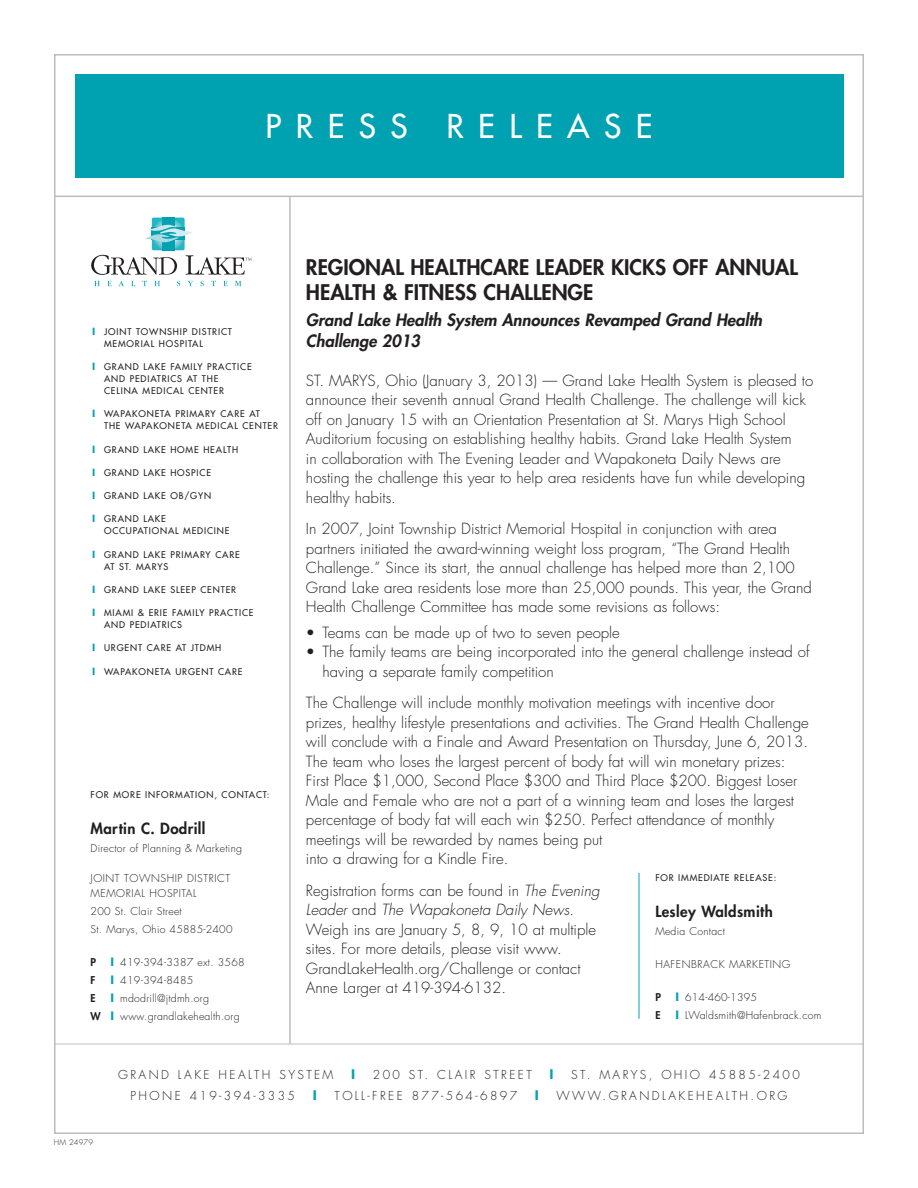
<style>
.page{position:relative;width:918px;height:1188px;background:#fff}
.page>*{position:absolute;margin:0;border:0;box-sizing:border-box;transform-origin:0 0}
.t1{font:31.95px "Futura";letter-spacing:.45em;color:#fff}
.t2{font:800 21px/25.5px "Futura";color:#231f20}
.t3{font:italic 800 16.5px/21px "Futura";color:#231f20}
.t4{font:300 15px/19.5px "Futura";color:#231f20}
.t5{font:800 15px "Futura";letter-spacing:.025em;color:#231f20}
.t6{font:300 12px "Futura";letter-spacing:.2em;color:#231f20}
.t7{font:800 12px "Futura";color:#00a2b2}
.t8{font:300 10.5px/18px "Futura";letter-spacing:.025em;color:#231f20}
.t9{font:300 10.5px/15px "Futura";letter-spacing:.05em;color:#231f20}
.t10{font:800 10.5px "Futura";color:#231f20}
.t11{font:9px/12px "Futura";letter-spacing:.095em;color:#231f20}
.t12{font:300 7.5px "Futura";letter-spacing:.025em;color:#231f20}
.s1{font-weight:800;color:#00a2b2}
.s2{font-weight:800}
.s3{font-style:italic}
</style>
<div class="page">
<div style="left:76px;top:75px;width:768px;height:103px;background:#00a2b2"></div>
<svg style="left:94px;top:281px;width:6px;height:5px"></svg>
<svg style="left:107px;top:281px;width:5px;height:5px"></svg>
<svg style="left:119px;top:281px;width:5px;height:5px"></svg>
<svg style="left:131px;top:281px;width:4px;height:5px"></svg>
<svg style="left:142px;top:281px;width:5px;height:5px"></svg>
<svg style="left:154px;top:281px;width:6px;height:5px"></svg>
<svg style="left:177px;top:281px;width:3px;height:5px"></svg>
<svg style="left:187px;top:281px;width:6px;height:5px"></svg>
<svg style="left:201px;top:281px;width:3px;height:5px"></svg>
<svg style="left:211px;top:281px;width:5px;height:5px"></svg>
<svg style="left:223px;top:281px;width:5px;height:5px"></svg>
<svg style="left:235px;top:281px;width:6px;height:5px"></svg>
<svg style="left:91px;top:217px;width:161px;height:58px"></svg>
<hr style="left:54px;top:196px;width:810px;height:1px;background:#bcbdc0">
<hr style="left:289px;top:196px;width:2px;height:848px;background:#bcbdc0">
<hr style="left:54px;top:1044px;width:810px;height:1px;background:#bcbdc0">
<hr style="left:639px;top:873px;width:1px;height:146px;background:#00a2b2">
<h1 class="t1" style="left:266px;top:105px;width:388px">PRESS RELEASE</h1>
<p class="t11" style="left:104px;top:325px;width:129px;text-indent:-14px"><span class="s1">|</span> JOINT TOWNSHIP DISTRICT<br>MEMORIAL HOSPITAL</p>
<p class="t11" style="left:104px;top:361px;width:149px;text-indent:-14px"><span class="s1">|</span> GRAND LAKE FAMILY PRACTICE<br>AND PEDIATRICS AT THE<br>CELINA MEDICAL CENTER</p>
<p class="t11" style="left:104px;top:408px;width:175px;text-indent:-13px"><span class="s1">|</span> WAPAKONETA PRIMARY CARE AT<br>THE WAPAKONETA MEDICAL CENTER</p>
<p class="t11" style="left:91px;top:443px;width:149px"><span class="s1">|</span> GRAND LAKE HOME HEALTH</p>
<p class="t11" style="left:91px;top:466px;width:122px"><span class="s1">|</span> GRAND LAKE HOSPICE</p>
<p class="t11" style="left:91px;top:490px;width:108px"><span class="s1">|</span> GRAND LAKE OB/GYN</p>
<p class="t11" style="left:91px;top:513px;width:77px"><span class="s1">|</span> GRAND LAKE<br>O</p>
<p class="t11" style="left:112px;top:525px;width:119px">CCUPATIONAL MEDICINE</p>
<p class="t11" style="left:104px;top:548px;width:137px;text-indent:-14px"><span class="s1">|</span> GRAND LAKE PRIMARY CARE<br>AT ST. MARYS</p>
<p class="t11" style="left:91px;top:583px;width:147px"><span class="s1">|</span> GRAND LAKE SLEEP CENTER</p>
<p class="t11" style="left:104px;top:607px;width:151px;text-indent:-14px"><span class="s1">|</span> MIAMI &amp; ERIE FAMILY PRACTICE<br>AND PEDIATRICS</p>
<p class="t11" style="left:91px;top:642px;width:131px"><span class="s1">|</span> URGENT CARE AT JTDMH</p>
<p class="t11" style="left:91px;top:665px;width:153px"><span class="s1">|</span> WAPAKONETA URGENT CARE</p>
<p class="t11" style="left:91px;top:788px;width:180px">FOR MORE INFORMATION, CONTACT:</p>
<p class="t5" style="left:91px;top:818px;width:116px">MARTIN C. DODRILL</p>
<p class="t8" style="left:91px;top:839px;width:153px">Director of Planning &amp; Marketing</p>
<p class="t9" style="left:91px;top:870px;width:141px">Joint Township District<br>Memo rial Hospital</p>
<p class="t8" style="left:91px;top:902px;width:144px">200 St. Clair Street<br>St. Marys, Ohio 45885-2400</p>
<p class="t8" style="left:91px;top:953px;width:156px"><span class="s2">P</span> <span class="s1">|</span> 419-394-3387 ext. 3568<br><span class="s2">F</span></p>
<p class="t8" style="left:109px;top:971px;width:86px"><span class="s1">|</span> 419-394-8485</p>
<p class="t8" style="left:91px;top:989px;width:151px;text-indent:18px"><span class="s1">|</span> mdodrill@jtdmh.org<br><span class="s2">W</span> <span class="s1">|</span> www.grandlakehealth.org</p>
<p class="t10" style="left:91px;top:991px;width:6px">E</p>
<h2 class="t2" style="left:306px;top:254px;width:493px">REGIONAL HEALTHCARE LEADER KICKS OFF ANNUAL<br>HEALTH &amp; FITNESS CHALLENGE</h2>
<p class="t3" style="left:306px;top:309px;width:458px">Grand Lake Health System Announces Revamped Grand Health<br>Challenge 2013</p>
<p class="t4" style="left:306px;top:371px;width:34px">ST. MARYS</p>
<p class="t4" style="left:306px;top:371px;width:509px;text-indent:70px">, Ohio (January 3, 2013) — Grand Lake Health System is pleased to announce their seventh annual Grand Health Challenge. The challenge will kick off on January 15 with an Orientation Presentation at St. Marys H igh School Auditorium focusing on establishing healthy habits. Grand Lake Health System<br>in collaboration with The Evening Leader and Wapakoneta Daily News are hosting the challenge this year to help area residents have fun while developing healthy habits.</p>
<p class="t4" style="left:306px;top:519px;width:507px">I n 2007, Joint Township District Memorial Hospital in conjunction with area partners initiated the award-winning weight loss program, “The Grand Health Challenge.” Since its start, the annual challenge has helped more than 2,100<br>Grand Lake area residents lose more than 25,000 pounds. This year, the Grand Health Challenge Committee has made some revisions as follows:</p>
<p class="t4" style="left:306px;top:623px;width:315px">• Teams can be made up of two to seven people</p>
<p class="t4" style="left:322px;top:642px;width:489px;text-indent:-16px">• The family teams are being incorporated into the general challenge instead of having a separate family competition</p>
<p class="t4" style="left:306px;top:693px;width:504px">The Challenge will include monthly motivation meetings with incentive door prizes, healthy lifestyle presentations and activities. The Grand Health Challenge will conclude with a Finale and Award Presentation on Thursday, June 6, 2013.<br>The team who loses the largest percent of body fat will win monetary prizes:<br>First Place $1,000, Second Place $300 and Third Place $200. Biggest Loser Male and Female who are not a part of a winning team and loses the largest percentage of body fat will each win $250. Perfect attendance of monthly meetings will be rewarded by names being put<br>into a drawing for a Kindle Fire.</p>
<p class="t4" style="left:306px;top:881px;width:295px">Registration forms can be found in <span class="s3">The Evening Leader</span> and <span class="s3">The Wapakoneta Daily News</span>.<br>Weigh ins are January 5, 8, 9, 10 at multiple sites. For more details, please visit www.<br>GrandLakeHealth.org/Challenge or contact Anne Larger at 419-394-6132.</p>
<p class="t11" style="left:655px;top:872px;width:123px">FOR IMMEDIATE RELEASE:</p>
<p class="t5" style="left:655px;top:902px;width:119px">LESLEY WALDSMITH</p>
<p class="t8" style="left:655px;top:923px;width:71px">Media Contact</p>
<p class="t9" style="left:655px;top:957px;width:137px">Haf enbrac k Marketing</p>
<p class="t8" style="left:655px;top:989px;width:103px"><span class="s2">P</span> <span class="s1">|</span> 614-460-1395<br><span class="s2">E</span></p>
<p class="t8" style="left:673px;top:1007px;width:149px"><span class="s1">|</span> LWaldsmith@Hafenbrack.com</p>
<p class="t12" style="left:54px;top:1138px;width:7px">HM</p>
<p class="t12" style="left:69px;top:1138px;width:25px">24979</p>
<p class="t6" style="left:118px;top:1067px;width:217px">grand lake health system</p>
<p class="t7" style="left:349px;top:1067px;width:10px">|</p>
<p class="t6" style="left:373px;top:1067px;width:160px">200 St. Clair Street</p>
<p class="t7" style="left:547px;top:1067px;width:10px">|</p>
<p class="t6" style="left:571px;top:1067px;width:230px">St. Marys, Ohio 45885-2400</p>
<p class="t6" style="left:130px;top:1088px;width:166px">Pho ne 419-394-3335</p>
<p class="t7" style="left:310px;top:1088px;width:10px">|</p>
<p class="t6" style="left:335px;top:1088px;width:184px">To ll-Free 877-564-6897</p>
<p class="t7" style="left:533px;top:1088px;width:10px">|</p>
<p class="t6" style="left:557px;top:1088px;width:232px">www.grandlakehealth.o rg</p>
</div>
